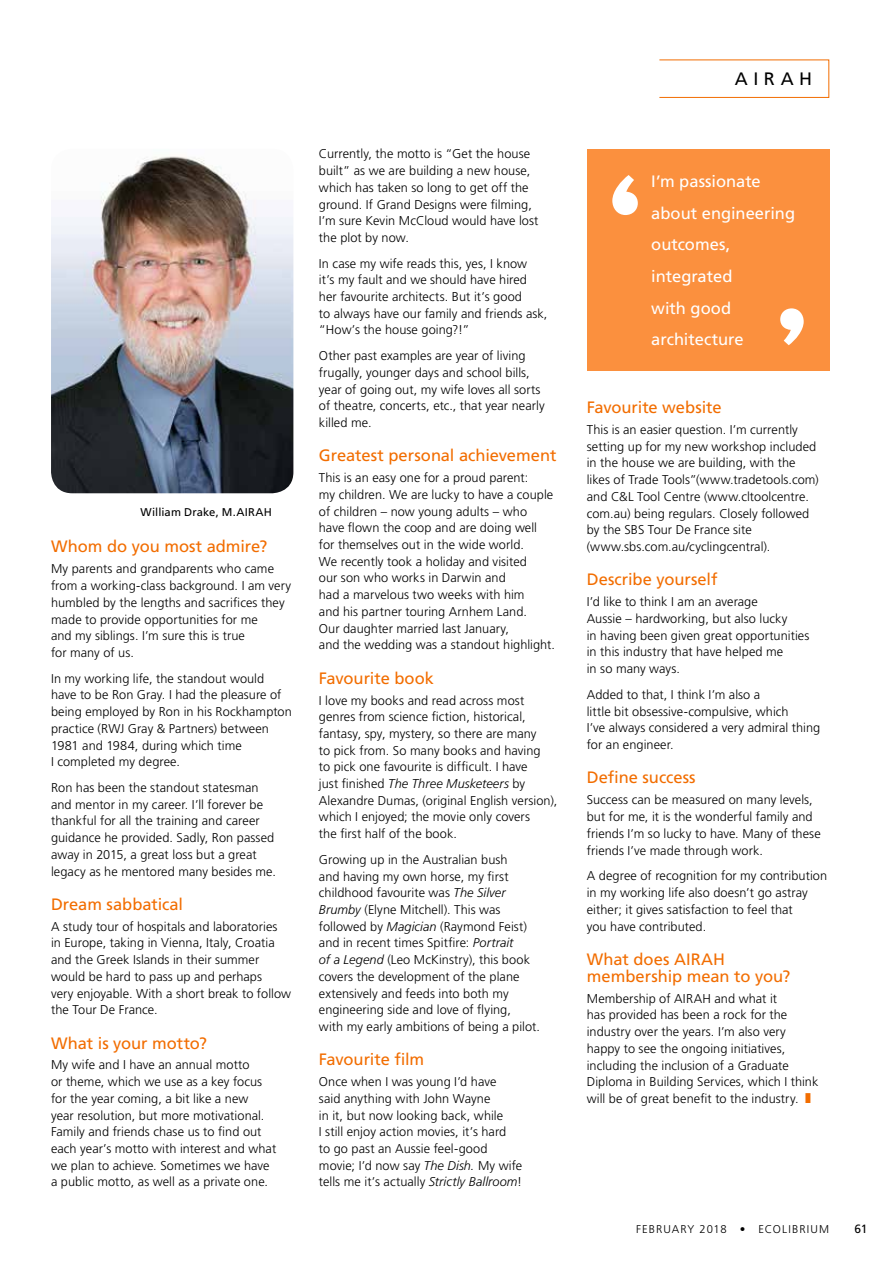
<style>
.page{position:relative;width:893px;height:1263px;background:#fff}
.page>*{position:absolute;margin:0;border:0;box-sizing:border-box;transform-origin:0 0}
.t1{font:18px "Frutiger LT Std";letter-spacing:.3em;color:#000}
.t2{font:16.5px/16.8px "Frutiger LT Std";letter-spacing:-.005em;color:#f26d00}
.t3{font:16.5px/31.7px "Frutiger LT Std";color:#fff}
.t4{font:300 12.75px/16.6px "Frutiger LT Std";letter-spacing:.005em;color:#000}
.t5{font:12px "Frutiger LT Std";color:#000}
.t6{font:300 11.25px "Frutiger LT Std";letter-spacing:.095em;color:#000}
.t7{font:11.25px "Frutiger LT Std";letter-spacing:.01em;color:#000}
.s1{font-style:italic}
.s2{color:#f26d00}
</style>
<div class="page">
<div style="left:659px;top:60px;width:170px;height:38px;border:1px solid #f26d00"></div>
<img style="left:51px;top:156px;width:242px;height:337px">
<div style="left:587px;top:149px;width:242px;height:222px;background:#fb903e"></div>
<svg style="left:612px;top:175px;width:26px;height:40px"></svg>
<svg style="left:780px;top:308px;width:24px;height:37px"></svg>
<p class="t7" style="left:141px;top:505px;width:133px">William Drake, M.AIRAH</p>
<p class="t2" style="left:51px;top:538px;width:218px">Whom do you most admire?</p>
<p class="t4" style="left:51px;top:561px;width:242px">My parents and grandparents who came from a working-class background. I am very humbled by the lengths and sacrifices they made to provide opportunities for me<br>and my siblings. I’m sure this is true<br>for many of us.</p>
<p class="t4" style="left:51px;top:670px;width:242px">In my working life, the standout would have to be Ron Gray. I had the pleasure of being employed by Ron in his Rockhampton practice (RWJ Gray &amp; Partners) between 1981 and 1984, during which time<br>I completed my degree.</p>
<p class="t4" style="left:51px;top:779px;width:227px">Ron has been the standout statesman and mentor in my career. I’ll forever be thankful for all the training and career guidance he provided. Sadly, Ron passed away in 2015, a great loss but a great legacy as he mentored many besides me.</p>
<p class="t2" style="left:51px;top:896px;width:134px">Dream sabbatical</p>
<p class="t4" style="left:51px;top:918px;width:242px">A study tour of hospitals and laboratories<br>in Europe, taking in Vienna, Italy, Croatia and the Greek Islands in their summer would be hard to pass up and perhaps<br>very enjoyable. With a short break to follow the Tour De France.</p>
<p class="t2" style="left:51px;top:1034px;width:158px">What is your motto?</p>
<p class="t4" style="left:51px;top:1057px;width:227px">My wife and I have an annual motto<br>or theme, which we use as a key focus for the year coming, a bit like a new<br>year resolution, but more motivational.<br>Family and friends chase us to find out each year’s motto with interest and what we plan to achieve. Sometimes we have a public motto, as well as a private one.</p>
<p class="t4" style="left:319px;top:146px;width:221px">Currently, the motto is “Get the house built” as we are building a new house, which has taken so long to get off the ground. If Grand Designs were filming, I’m sure Kevin McCloud would have lost the plot by now.</p>
<p class="t4" style="left:319px;top:255px;width:230px">In case my wife reads this, yes, I know<br>it’s my fault and we should have hired her favourite architects. But it’s good<br>to always have our family and friends ask, “How’s the house going?!”</p>
<p class="t4" style="left:319px;top:348px;width:227px">Other past examples are year of living frugally, younger days and school bills, year of going out, my wife loves all sorts of theatre, concerts, etc., that year nearly killed me.</p>
<p class="t2" style="left:319px;top:447px;width:239px">Greatest personal achievement</p>
<p class="t4" style="left:319px;top:470px;width:238px">This is an easy one for a proud parent:<br>my children. We are lucky to have a couple of children – now young adults – who have flown the coop and are doing well for themselves out in the wide world.<br>We recently took a holiday and visited<br>our son who works in Darwin and<br>had a marvelous two weeks with him<br>and his partner touring Arnhem Land.<br>Our daughter married last January,<br>and the wedding was a standout highlight.</p>
<p class="t2" style="left:319px;top:669px;width:116px">Favourite book</p>
<p class="t4" style="left:319px;top:692px;width:240px">I love my books and read across most genres from science fiction, historical, fantasy, spy, mystery, so there are many<br>to pick from. So many books and having<br>to pick one favourite is difficult. I have<br>just finished <span class="s1">The Three Musketeers</span> by Alexandre Dumas, (original English version), which I enjoyed; the movie only covers<br>the first half of the book.</p>
<p class="t4" style="left:319px;top:851px;width:223px">Growing up in the Australian bush<br>and having my own horse, my first childhood favourite was <span class="s1">The Silver Brumby</span> (Elyne Mitchell). This was followed by <span class="s1">Magician</span> (Raymond Feist) and in recent times Spitfire: <span class="s1">Portrait<br>of a Legend</span> (Leo McKinstry), this book covers the development of the plane extensively and feeds into both my engineering side and love of flying,<br>with my early ambitions of being a pilot.</p>
<p class="t2" style="left:319px;top:1051px;width:107px">Favourite film</p>
<p class="t4" style="left:319px;top:1074px;width:205px">Once when I was young I’d have<br>said anything with John Wayne<br>in it, but now looking back, while<br>I still enjoy action movies, it’s hard<br>to go past an Aussie feel-good movie; I’d now say <span class="s1">The Dish.</span> My wife tells me it’s actually <span class="s1">Strictly Ballroom</span>!</p>
<h1 class="t1" style="left:735px;top:69px;width:79px">AIRAH</h1>
<p class="t3" style="left:651px;top:166px;width:145px">I’m passionate about engineering outcomes, integrated<br>with good architecture</p>
<p class="t2" style="left:587px;top:399px;width:136px">Favourite website</p>
<p class="t4" style="left:587px;top:421px;width:233px">This is an easier question. I’m currently setting up for my new workshop included in the house we are building, with the likes of Trade Tools”(www.tradetools.com) and C&amp;L Tool Centre (www.cltoolcentre. com.au) being regulars. Closely followed by the SBS Tour De France site (www.sbs.com.au/cyclingcentral).</p>
<p class="t2" style="left:587px;top:571px;width:132px">Describe yourself</p>
<p class="t4" style="left:587px;top:594px;width:224px">I’d like to think I am an average<br>Aussie – hardworking, but also lucky<br>in having been given great opportunities in this industry that have helped me<br>in so many ways.</p>
<p class="t4" style="left:587px;top:686px;width:235px">Added to that, I think I’m also a<br>little bit obsessive-compulsive, which<br>I’ve always considered a very admiral thing for an engineer.</p>
<p class="t2" style="left:587px;top:769px;width:110px">Define success</p>
<p class="t4" style="left:587px;top:792px;width:235px">Success can be measured on many levels, but for me, it is the wonderful family and friends I’m so lucky to have. Many of these friends I’ve made through work.</p>
<p class="t4" style="left:587px;top:868px;width:242px">A degree of recognition for my contribution in my working life also doesn’t go astray either; it gives satisfaction to feel that<br>you have contributed.</p>
<p class="t2" style="left:587px;top:951px;width:205px">What does AIRAH membership mean to you?</p>
<p class="t4" style="left:587px;top:990px;width:233px">Membership of AIRAH and what it<br>has provided has been a rock for the industry over the years. I’m also very happy to see the ongoing initiatives, including the inclusion of a Graduate Diploma in Building Services, which I think will be of great benefit to the industry. <span class="s2">❚</span></p>
<p class="t6" style="left:636px;top:1223px;width:195px">FEBRUARY 2018 • ECOLIBRIUM</p>
<p class="t5" style="left:855px;top:1222px;width:14px">61</p>
</div>
